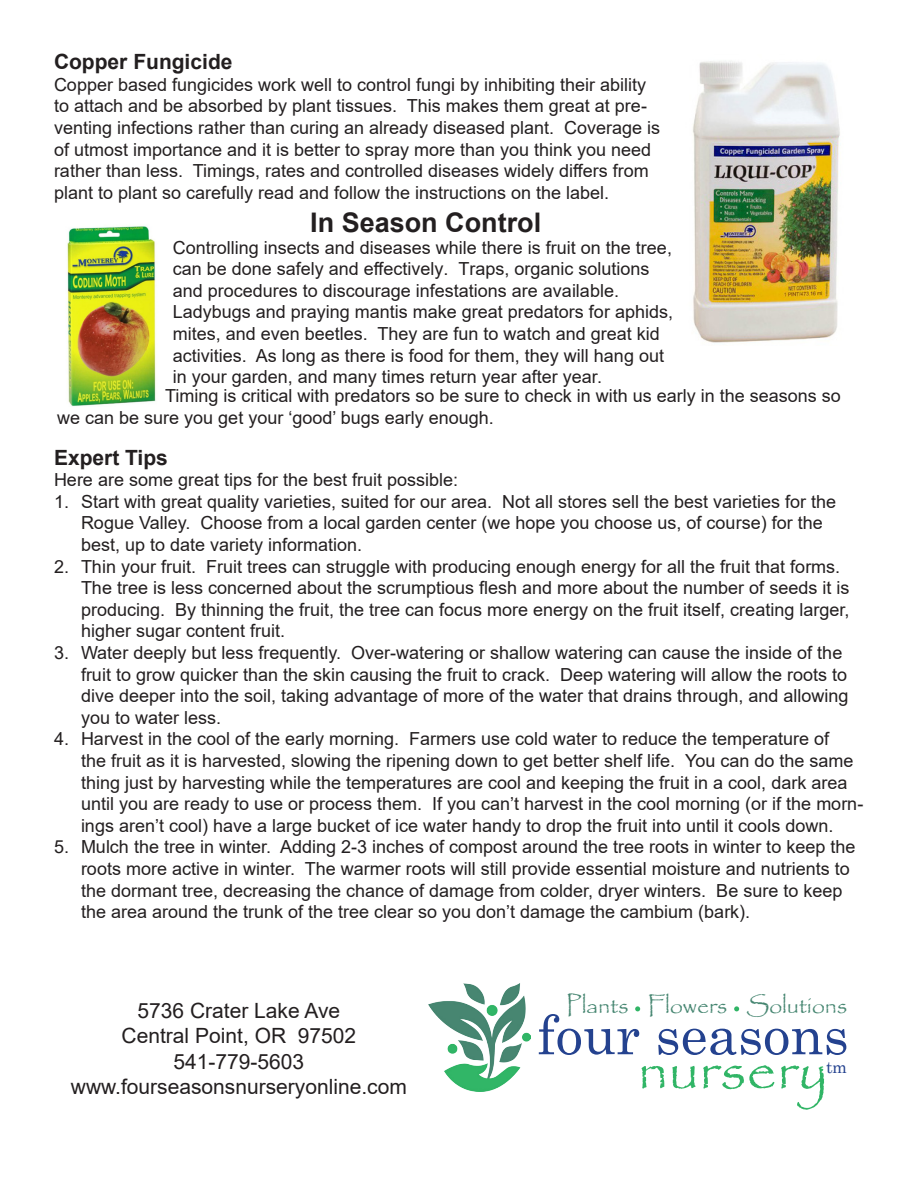
<style>
.page{position:relative;width:918px;height:1188px;background:#fff}
.page>*{position:absolute;margin:0;border:0;box-sizing:border-box;transform-origin:0 0}
.t1{font:60px "Papyrus";color:#31b566}
.t2{font:54.3px "Century Schoolbook";color:#24428f}
.t3{font:700 27px "Arial";color:#231f20}
.t4{font:23.7px "Papyrus";letter-spacing:-.01em;color:#468671}
.t5{font:21px "Arial";color:#231f20}
.t6{font:700 21px "Arial";color:#231f20}
.t7{font:18px/21.6px "Arial";color:#231f20}
.t8{font:16.8px "Century Schoolbook";color:#24428f}
</style>
<div class="page">
<img style="left:67px;top:226px;width:89px;height:180px">
<img style="left:692px;top:61px;width:148px;height:282px">
<svg style="left:635px;top:1006px;width:5px;height:5px"></svg>
<svg style="left:734px;top:1006px;width:5px;height:5px"></svg>
<img style="left:428px;top:983px;width:102px;height:108px">
<p class="t6" style="left:54px;top:47px;width:180px">Copper Fungicide</p>
<p class="t7" style="left:54px;top:74px;width:608px">Copper based fungicides work well to control fungi by inhibiting their ability to attach and be absorbed by plant tissues. This makes them great at pre&shy;venting infections rather than curing an already diseased plant. Coverage is of utmost importance and it is better to spray more than you think you need rather than less. Timings, rates and controlled diseases widely differs from plant to plant so carefully read and follow the instructions on the label.</p>
<p class="t3" style="left:310px;top:204px;width:233px">In Season Control</p>
<p class="t7" style="left:173px;top:236px;width:501px">Controlling insects and diseases while there is fruit on the tree, can be done safely and effectively. Traps, organic solutions and procedures to discourage infestations are available.</p>
<p class="t7" style="left:173px;top:301px;width:502px">Ladybugs and praying mantis make great predators for aphids, mites, and even beetles. They are fun to watch and great kid activities. As long as there is food for them, they will hang out in your garden, and many times return year after year.</p>
<p class="t7" style="left:57px;top:385px;width:785px;text-indent:108px">Timing is critical with predators so be sure to check in with us early in the seasons so we can be sure you get your ‘good’ bugs early enough.</p>
<p class="t6" style="left:54px;top:442px;width:115px">Expert Tips</p>
<p class="t7" style="left:54px;top:469px;width:406px">Here are some great tips for the best fruit possible:</p>
<p class="t7" style="left:81px;top:491px;width:757px;text-indent:-27px">1. Start with great quality varieties, suited for our area. Not all stores sell the best varieties for the<br>Rogue Valley. Choose from a local garden center (we hope you choose us, of course) for the best, up to date variety information.</p>
<p class="t7" style="left:81px;top:555px;width:770px;text-indent:-27px">2. Thin your fruit. Fruit trees can struggle with producing enough energy for all the fruit that forms.<br>The tree is less concerned about the scrumptious flesh and more about the number of seeds it is producing. By thinning the fruit, the tree can focus more energy on the fruit itself, creating larger, higher sugar content fruit.</p>
<p class="t7" style="left:81px;top:642px;width:769px;text-indent:-27px">3. Water deeply but less frequently. Over-watering or shallow watering can cause the inside of the fruit to grow quicker than the skin causing the fruit to crack. Deep watering will allow the roots to dive deeper into the soil, taking advantage of more of the water that drains through, and allowing you to water less.</p>
<p class="t7" style="left:81px;top:728px;width:784px;text-indent:-27px">4. Harvest in the cool of the early morning. Farmers use cold water to reduce the temperature of<br>the fruit as it is harvested, slowing the ripening down to get better shelf life. You can do the same thing just by harvesting while the temperatures are cool and keeping the fruit in a cool, dark area until you are ready to use or process them. If you can’t harvest in the cool morning (or if the morn&shy;ings aren’t cool) have a large bucket of ice water handy to drop the fruit into until it cools down.</p>
<p class="t7" style="left:81px;top:836px;width:776px;text-indent:-27px">5. Mulch the tree in winter. Adding 2-3 inches of compost around the tree roots in winter to keep the roots more active in winter. The warmer roots will still provide essential moisture and nutrients to the dormant tree, decreasing the chance of damage from colder, dryer winters. Be sure to keep the area around the trunk of the tree clear so you don’t damage the cambium (bark).</p>
<p class="t5" style="left:138px;top:996px;width:204px">5736 Crater Lake Ave</p>
<p class="t5" style="left:122px;top:1021px;width:236px">Central Point, OR 97502</p>
<p class="t5" style="left:174px;top:1047px;width:132px">541-779-5603</p>
<p class="t5" style="left:71px;top:1072px;width:338px">www.fourseasonsnurseryonline.com</p>
<p class="t4" style="left:566px;top:991px;width:283px">Plants Flowers Solutions</p>
<p class="t2" style="left:538px;top:989px;width:313px">four seasons</p>
<p class="t1" style="left:638px;top:1033px;width:192px">nursery</p>
<p class="t8" style="left:826px;top:1053px;width:22px">tm</p>
</div>
